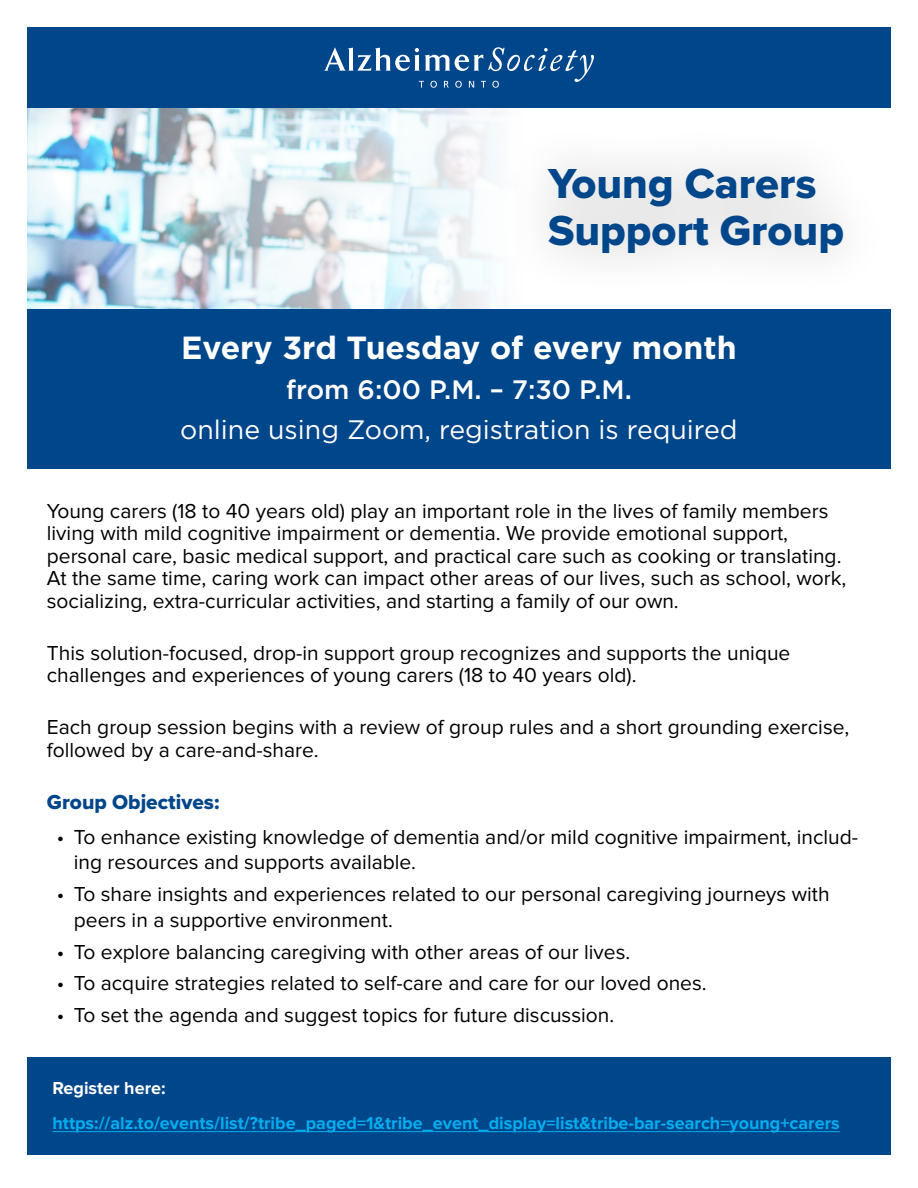
<style>
.page{position:relative;width:918px;height:1188px;background:#fff}
.page>*{position:absolute;margin:0;border:0;box-sizing:border-box;transform-origin:0 0}
.t1{font:43.5px/46.5px "Proxima Nova Extrabld";color:#00468b}
.t2{font:700 31.95px "Gotham";color:#fff}
.t3{font:26.7px "Gotham";color:#fff}
.t4{font:500 26.7px "Gotham";color:#fff}
.t5{font:21px/22.5px "Proxima Nova";color:#000}
.t6{font:21px "Proxima Nova Extrabld";color:#00468b}
.t7{font:700 18px "Proxima Nova";color:#00aeef}
.t8{font:700 18px "Proxima Nova";color:#fff}
</style>
<div class="page">
<img style="left:27px;top:108px;width:467px;height:201px">
<div style="left:27px;top:309px;width:864px;height:160px;background:#00468b"></div>
<div style="left:503px;top:122px;width:386px;height:176px;background:#000;opacity:.25"></div>
<div style="left:27px;top:27px;width:864px;height:81px;background:#00468b"></div>
<svg style="left:324px;top:47px;width:270px;height:41px"></svg>
<div style="left:27px;top:1057px;width:864px;height:98px;background:#00468b"></div>
<hr style="left:52px;top:1131px;width:788px;height:1px;background:#00aeef">
<p class="t1" style="left:548px;top:160px;width:297px">Young Carers<br>Support Group</p>
<p class="t2" style="left:181px;top:329px;width:557px">Every 3rd Tuesday of every month</p>
<p class="t4" style="left:286px;top:374px;width:347px">from 6:00 P.M. – 7:30 P.M.</p>
<p class="t3" style="left:180px;top:415px;width:559px">online using Zoom, registration is required</p>
<p class="t5" style="left:47px;top:500px;width:801px">Young carers (18 to 40 years old) play an important role in the lives of family members living with mild cognitive impairment or dementia. We provide emotional support, personal care, basic medical support, and practical care such as cooking or translating.<br>At the same time, caring work can impact other areas of our lives, such as school, work, socializing, extra-curricular activities, and starting a family of our own.</p>
<p class="t5" style="left:47px;top:642px;width:745px">This solution-focused, drop-in support group recognizes and supports the unique challenges and experiences of young carers (18 to 40 years old).</p>
<p class="t5" style="left:47px;top:716px;width:804px">Each group session begins with a review of group rules and a short grounding exercise, followed by a care-and-share.</p>
<p class="t6" style="left:47px;top:786px;width:174px">Group Objectives:</p>
<p class="t5" style="left:74px;top:825px;width:786px;line-height:25.2px;text-indent:-17px">• To enhance existing knowledge of dementia and/or mild cognitive impairment, includ&shy;ing resources and supports available.</p>
<p class="t5" style="left:74px;top:882px;width:757px;line-height:25.2px;text-indent:-17px">• To share insights and experiences related to our personal caregiving journeys with peers in a supportive environment.</p>
<p class="t5" style="left:57px;top:941px;width:575px">• To explore balancing caregiving with other areas of our lives.</p>
<p class="t5" style="left:57px;top:973px;width:651px">• To acquire strategies related to self-care and care for our loved ones.</p>
<p class="t5" style="left:57px;top:1005px;width:559px">• To set the agenda and suggest topics for future discussion.</p>
<p class="t8" style="left:52px;top:1078px;width:115px">Register here:</p>
<p class="t7" style="left:52px;top:1113px;width:789px">https://alz.to/events/list/?tribe_paged=1&amp;tribe_event_display=list&amp;tribe-bar-search=young+carers</p>
</div>
